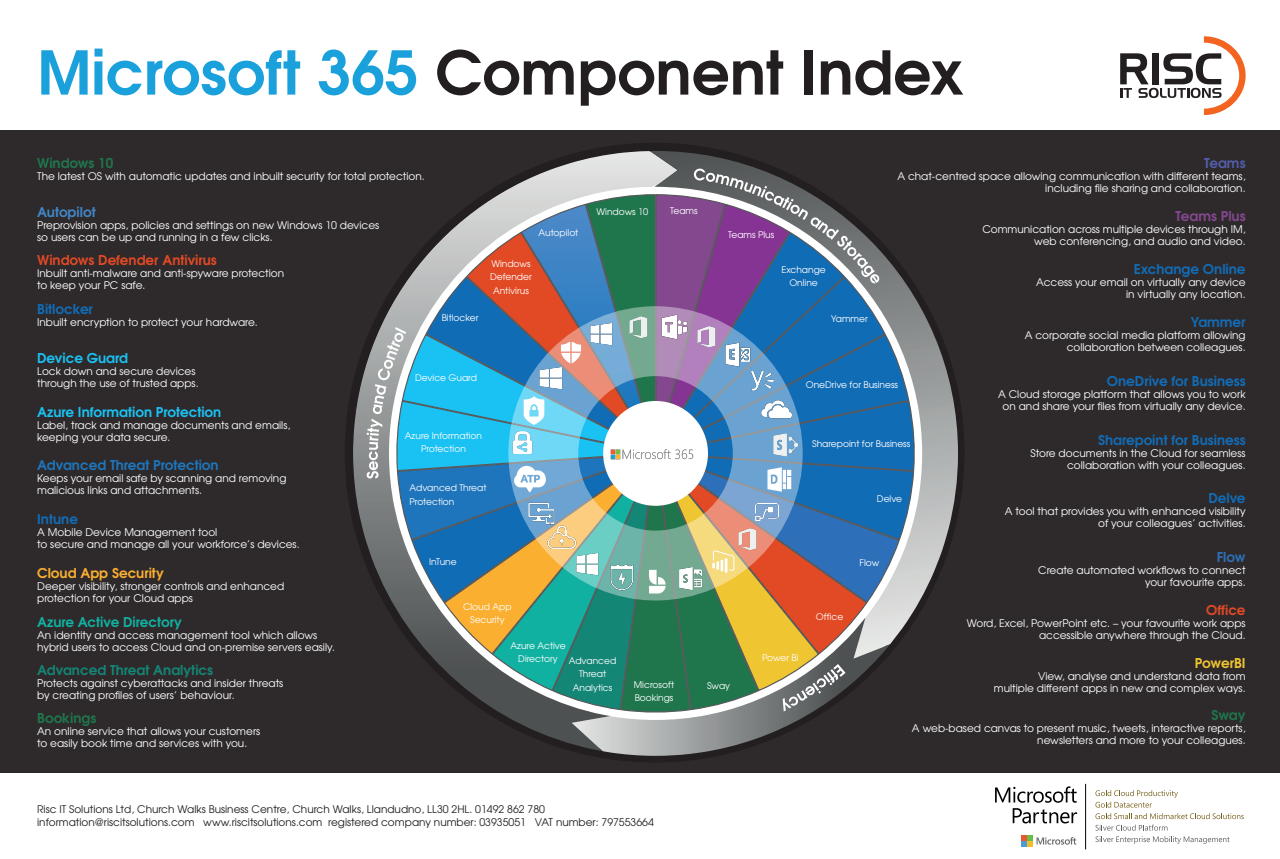
<style>
.page{position:relative;width:1280px;height:859px;background:#fff}
.page>*{position:absolute;margin:0;border:0;box-sizing:border-box;transform-origin:0 0}
.t1{font:700 60px "Te X Gyre Adventor";color:#231f20}
.t2{font:700 13.5px "Te X Gyre Adventor";color:#126cb6}
.t3{font:700 13.5px "Te X Gyre Adventor";color:#1ac1f3}
.t4{font:700 13.5px "Te X Gyre Adventor";color:#e24925}
.t5{font:700 13.5px "Te X Gyre Adventor";color:#1e75bc}
.t6{font:700 13.5px "Te X Gyre Adventor";color:#148575}
.t7{font:700 13.5px "Te X Gyre Adventor";color:#1f764c}
.t8{font:700 13.5px "Te X Gyre Adventor";color:#11b1a1}
.t9{font:700 13.5px "Te X Gyre Adventor";color:#fbaf31}
.t10{font:700 13.5px "Te X Gyre Adventor";color:#4286c6}
.t11{font:700 13.5px "Te X Gyre Adventor";color:#83488e}
.t12{font:700 13.5px "Te X Gyre Adventor";letter-spacing:-.01em;color:#efc531}
.t13{font:700 13.5px "Te X Gyre Adventor";color:#525da9}
.t14{font:700 13.5px "Te X Gyre Adventor";color:#2d70b9}
.t15{font:10.5px/12px "Te X Gyre Adventor";color:#fff}
.t16{font:10.5px/12.6px "Te X Gyre Adventor";color:#231f20}
.t17{font:9.15px/13.2px "Te X Gyre Adventor";color:#fff;text-align:center}
.s1{color:#1aa1db}
</style>
<div class="page">
<div style="left:0;top:130px;width:1280px;height:642px;background:#2e2a2b"></div>
<svg style="left:1120px;top:36px;width:125px;height:79px"></svg>
<svg style="left:677px;top:151px;width:281px;height:468px"></svg>
<svg style="left:574px;top:713px;width:247px;height:43px"></svg>
<svg style="left:353px;top:151px;width:324px;height:600px"></svg>
<svg style="left:367px;top:168px;width:548px;height:545px"></svg>
<img style="left:543px;top:524px;width:37px;height:29px">
<img style="left:606px;top:560px;width:30px;height:33px">
<svg style="left:995px;top:786px;width:82px;height:37px"></svg>
<svg style="left:1021px;top:835px;width:55px;height:12px"></svg>
<hr style="left:1085px;top:784px;width:1px;height:65px;background:#000001">
<svg style="left:1095px;top:790px;width:149px;height:54px"></svg>
<h1 class="t1" style="left:37px;top:20px;width:928px"><span class="s1">Microsoft 365</span> Component Index</h1>
<p class="t7" style="left:37px;top:151px;width:78px">Windows 10</p>
<p class="t15" style="left:37px;top:170px;width:389px">The latest OS with automatic updates and inbuilt security for total protection.</p>
<p class="t13" style="left:1204px;top:151px;width:43px">Teams</p>
<p class="t15" style="left:897px;top:170px;width:350px;text-align:right">A chat-centred space allowing communication with different teams, including file sharing and collaboration.</p>
<p class="t11" style="left:1175px;top:204px;width:71px">Teams Plus</p>
<p class="t15" style="left:982px;top:223px;width:265px;text-align:right">Communication across multiple devices through IM, web conferencing, and audio and video.</p>
<p class="t2" style="left:1134px;top:258px;width:113px">Exchange Online</p>
<p class="t15" style="left:1036px;top:276px;width:211px;text-align:right">Access your email on virtually any device in virtually any location.</p>
<p class="t2" style="left:1191px;top:311px;width:56px">Yammer</p>
<p class="t15" style="left:1025px;top:329px;width:222px;text-align:right">A corporate social media platform allowing collaboration between colleagues.</p>
<p class="t2" style="left:1107px;top:369px;width:140px">OneDrive for Business</p>
<p class="t15" style="left:998px;top:387px;width:249px;text-align:center">A Cloud storage platform that allows you to work on and share your files from virtually any device.</p>
<p class="t2" style="left:1098px;top:428px;width:149px">Sharepoint for Business</p>
<p class="t15" style="left:1030px;top:446px;width:217px;text-align:right">Store documents in the Cloud for seamless collaboration with your colleagues.</p>
<p class="t2" style="left:1208px;top:486px;width:39px">Delve</p>
<p class="t15" style="left:1005px;top:505px;width:242px;text-align:right">A tool that provides you with enhanced visibility of your colleagues’ activities.</p>
<p class="t14" style="left:1217px;top:545px;width:30px">Flow</p>
<p class="t15" style="left:1038px;top:563px;width:209px;text-align:right">Create automated workflows to connect your favourite apps.</p>
<p class="t4" style="left:1206px;top:598px;width:41px">Office</p>
<p class="t15" style="left:967px;top:616px;width:280px;text-align:right">Word, Excel, PowerPoint etc. – your favourite work apps accessible anywhere through the Cloud.</p>
<p class="t12" style="left:1195px;top:651px;width:52px">PowerBI</p>
<p class="t15" style="left:994px;top:669px;width:253px;text-align:right">View, analyse and understand data from<br>multiple different apps in new and complex ways.</p>
<p class="t7" style="left:1211px;top:703px;width:36px">Sway</p>
<p class="t15" style="left:912px;top:721px;width:335px;text-align:right">A web-based canvas to present music, tweets, interactive reports, newsletters and more to your colleagues.</p>
<p class="t10" style="left:37px;top:200px;width:60px">Autopilot</p>
<p class="t15" style="left:37px;top:218px;width:344px">Preprovision apps, policies and settings on new Windows 10 devices so users can be up and running in a few clicks.</p>
<p class="t4" style="left:37px;top:249px;width:181px">Windows Defender Antivirus</p>
<p class="t15" style="left:37px;top:267px;width:248px">Inbuilt anti-malware and anti-spyware protection to keep your PC safe.</p>
<p class="t2" style="left:37px;top:297px;width:57px">Bitlocker</p>
<p class="t15" style="left:37px;top:316px;width:222px">Inbuilt encryption to protect your hardware.</p>
<p class="t3" style="left:37px;top:346px;width:92px">Device Guard</p>
<p class="t15" style="left:37px;top:364px;width:163px">Lock down and secure devices through the use of trusted apps.</p>
<p class="t3" style="left:37px;top:400px;width:186px">Azure Information Protection</p>
<p class="t15" style="left:37px;top:418px;width:255px">Label, track and manage documents and emails, keeping your data secure.</p>
<p class="t5" style="left:37px;top:454px;width:183px">Advanced Threat Protection</p>
<p class="t15" style="left:37px;top:472px;width:251px">Keeps your email safe by scanning and removing malicious links and attachments.</p>
<p class="t2" style="left:37px;top:507px;width:42px">Intune</p>
<p class="t15" style="left:37px;top:526px;width:264px">A Mobile Device Management tool<br>to secure and manage all your workforce’s devices.</p>
<p class="t9" style="left:37px;top:561px;width:128px">Cloud App Security</p>
<p class="t15" style="left:37px;top:579px;width:249px">Deeper visibility, stronger controls and enhanced protection for your Cloud apps</p>
<p class="t8" style="left:37px;top:610px;width:146px">Azure Active Directory</p>
<p class="t15" style="left:37px;top:628px;width:299px">An identity and access management tool which allows hybrid users to access Cloud and on-premise servers easily.</p>
<p class="t6" style="left:37px;top:659px;width:177px">Advanced Threat Analytics</p>
<p class="t15" style="left:37px;top:677px;width:248px">Protects against cyberattacks and insider threats by creating profiles of users’ behaviour.</p>
<p class="t7" style="left:37px;top:706px;width:61px">Bookings</p>
<p class="t15" style="left:37px;top:724px;width:225px">An online service that allows your customers to easily book time and services with you.</p>
<p class="t17" style="left:670px;top:204px;width:29px">Teams</p>
<p class="t17" style="left:597px;top:205px;width:53px">Windows 10</p>
<p class="t17" style="left:539px;top:225px;width:41px">Autopilot</p>
<p class="t17" style="left:728px;top:227px;width:48px">Teams Plus</p>
<p class="t17" style="left:490px;top:257px;width:43px">Windows<br>Defender<br>Antivirus</p>
<p class="t17" style="left:781px;top:262px;width:46px">Exchange<br>Online</p>
<p class="t17" style="left:442px;top:311px;width:38px">Bitlocker</p>
<p class="t17" style="left:831px;top:312px;width:38px">Yammer</p>
<p class="t17" style="left:415px;top:370px;width:63px">Device Guard</p>
<p class="t17" style="left:806px;top:377px;width:94px">OneDrive for Business</p>
<p class="t17" style="left:405px;top:429px;width:79px">Azure Information<br>Protection</p>
<p class="t17" style="left:812px;top:436px;width:100px">Sharepoint for Business</p>
<p class="t17" style="left:410px;top:481px;width:78px;text-align:left">Advanced Threat<br>Protection</p>
<p class="t17" style="left:877px;top:491px;width:27px">Delve</p>
<p class="t17" style="left:429px;top:554px;width:29px">InTune</p>
<p class="t17" style="left:860px;top:556px;width:21px">Flow</p>
<p class="t17" style="left:463px;top:599px;width:50px">Cloud App<br>Security</p>
<p class="t17" style="left:816px;top:609px;width:29px">Office</p>
<p class="t17" style="left:510px;top:638px;width:57px">Azure Active<br>Directory</p>
<p class="t17" style="left:762px;top:651px;width:38px">Power Bi</p>
<p class="t17" style="left:569px;top:654px;width:49px">Advanced<br>Threat<br>Analytics</p>
<p class="t17" style="left:634px;top:677px;width:42px">Microsoft</p>
<p class="t17" style="left:707px;top:678px;width:25px">Sway</p>
<p class="t17" style="left:635px;top:690px;width:40px">Bookings</p>
<p class="t16" style="left:37px;top:802px;width:618px">Risc IT Solutions Ltd, Church Walks Business Centre, Church Walks, Llandudno, LL30 2HL. 01492 862 780 information@riscitsolutions.com www.riscitsolutions.com registered company number: 03935051 VAT number: 797553664</p>
</div>
